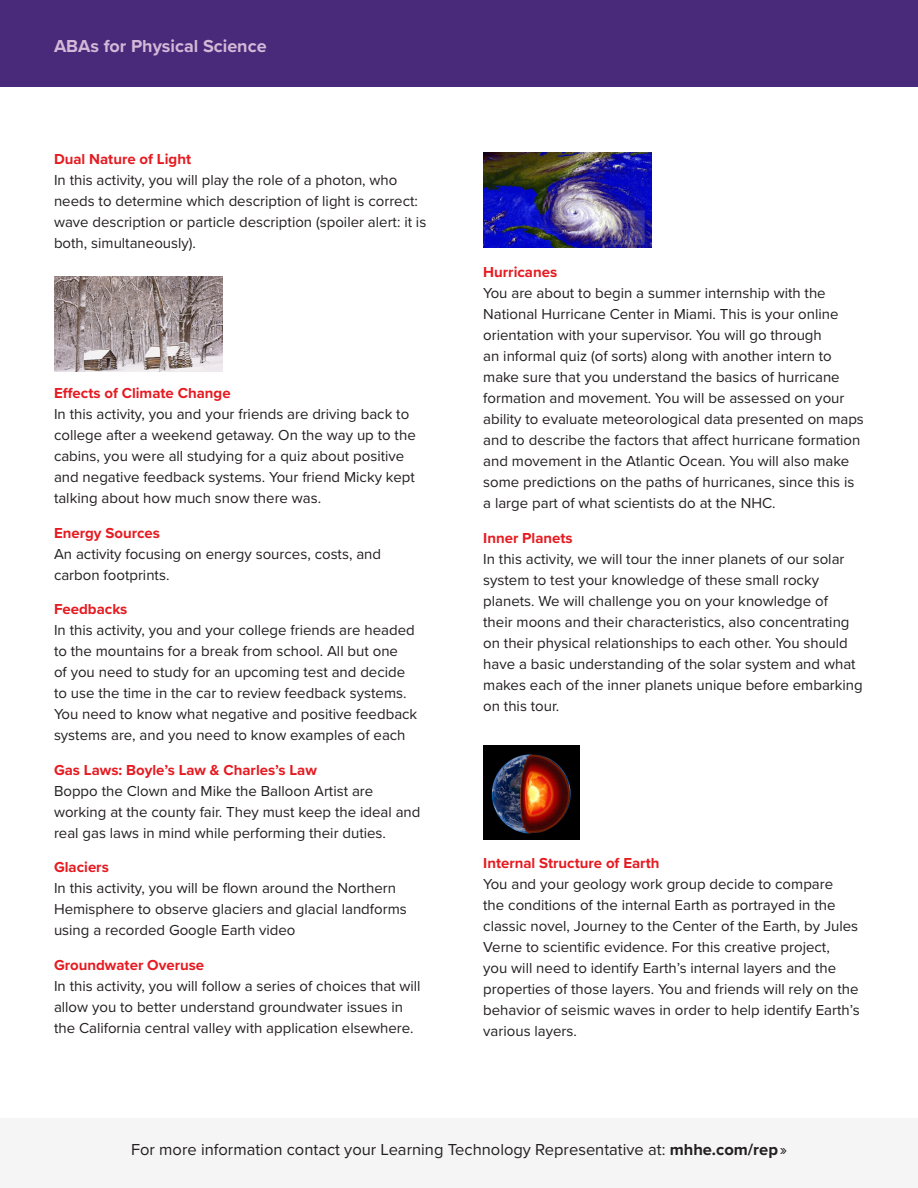
<style>
.page{position:relative;width:918px;height:1188px;background:#fff}
.page>*{position:absolute;margin:0;border:0;box-sizing:border-box;transform-origin:0 0}
.t1{font:700 18px "Proxima Nova";color:#d4b8d7}
.t2{font:16.5px "Proxima Nova";color:#231f20}
.t3{font:15px/21px "Proxima Nova";color:#231f20}
.s1{font-weight:700;color:#e51b21}
.s2{font-weight:700}
</style>
<div class="page">
<img style="left:54px;top:276px;width:168px;height:95px">
<img style="left:483px;top:153px;width:169px;height:94px">
<div style="left:0;top:0;width:918px;height:86px;background:#48297a"></div>
<div style="left:0;top:1119px;width:918px;height:69px;background:#f5f5f5"></div>
<img style="left:483px;top:745px;width:97px;height:95px">
<p class="t1" style="left:54px;top:33px;width:214px">ABAs for Physical Science</p>
<p class="t3" style="left:54px;top:148px;width:374px"><span class="s1">Dual Nature of Light<br></span>In this activity, you will play the role of a photon, who needs to determine which description of light is correct: wave description or particle description (spoiler alert: it is both, simultaneously).</p>
<p class="t3" style="left:54px;top:382px;width:363px"><span class="s1">Effects of Climate Change<br></span>In this activity, you and your friends are driving back to college after a weekend getaway. On the way up to the cabins, you were all studying for a quiz about positive and negative feedback systems. Your friend Micky kept talking about how much snow there was.</p>
<p class="t3" style="left:54px;top:522px;width:329px"><span class="s1">Energy Sources<br></span>An activity focusing on energy sources, costs, and carbon footprints.</p>
<p class="t3" style="left:54px;top:598px;width:365px"><span class="s1">Feedbacks<br></span>In this activity, you and your college friends are headed to the mountains for a break from school. All but one<br>of you need to study for an upcoming test and decide to use the time in the car to review feedback systems.<br>You need to know what negative and positive feedback systems are, and you need to know examples of each</p>
<p class="t3" style="left:54px;top:759px;width:368px"><span class="s1">Gas Laws: Boyle’s Law &amp; Charles’s Law<br></span>Boppo the Clown and Mike the Balloon Artist are working at the county fair. They must keep the ideal and real gas laws in mind while performing their duties.</p>
<p class="t3" style="left:54px;top:856px;width:354px"><span class="s1">Glaciers<br></span>In this activity, you will be flown around the Northern Hemisphere to observe glaciers and glacial landforms using a recorded Google Earth video</p>
<p class="t3" style="left:54px;top:954px;width:368px"><span class="s1">Groundwater Overuse<br></span>In this activity, you will follow a series of choices that will allow you to better understand groundwater issues in the California central valley with application elsewhere.</p>
<p class="t3" style="left:483px;top:261px;width:382px"><span class="s1">Hurricanes<br></span>You are about to begin a summer internship with the National Hurricane Center in Miami. This is your online orientation with your supervisor. You will go through<br>an informal quiz (of sorts) along with another intern to make sure that you understand the basics of hurricane formation and movement. You will be assessed on your ability to evaluate meteorological data presented on maps and to describe the factors that affect hurricane formation and movement in the Atlantic Ocean. You will also make some predictions on the paths of hurricanes, since this is a large part of what scientists do at the NHC.</p>
<p class="t3" style="left:483px;top:527px;width:381px"><span class="s1">Inner Planets<br></span>In this activity, we will tour the inner planets of our solar system to test your knowledge of these small rocky planets. We will challenge you on your knowledge of<br>their moons and their characteristics, also concentrating on their physical relationships to each other. You should have a basic understanding of the solar system and what makes each of the inner planets unique before embarking on this tour.</p>
<p class="t3" style="left:483px;top:852px;width:378px"><span class="s1">Internal Structure of Earth<br></span>You and your geology work group decide to compare<br>the conditions of the internal Earth as portrayed in the classic novel, Journey to the Center of the Earth, by Jules Verne to scientific evidence. For this creative project,<br>you will need to identify Earth’s internal layers and the properties of those layers. You and friends will rely on the behavior of seismic waves in order to help identify Earth’s various layers.</p>
<p class="t2" style="left:131px;top:1137px;width:657px">For more information contact your Learning Technology Representative at: <span class="s2">mhhe.com/rep</span>»</p>
</div>
